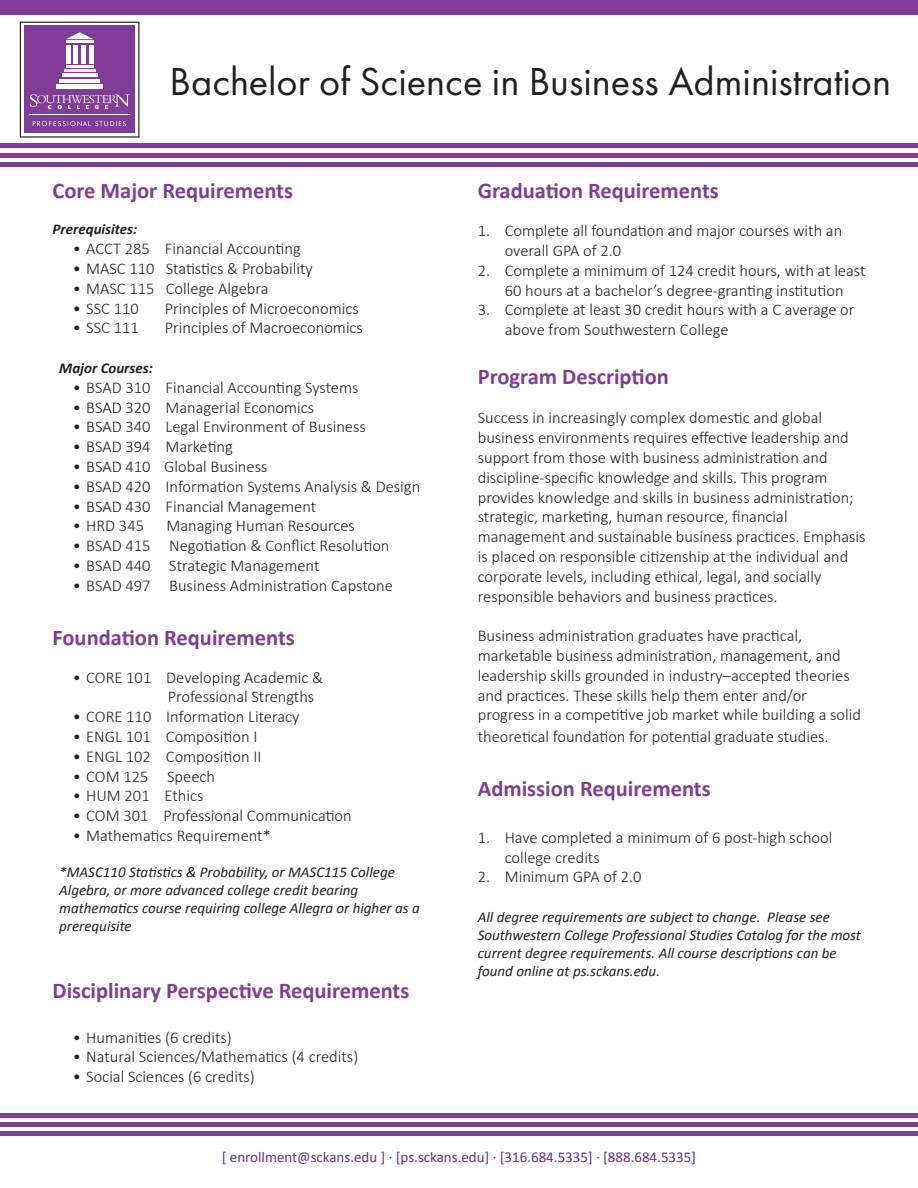
<style>
.page{position:relative;width:918px;height:1188px;background:#fff}
.page>*{position:absolute;margin:0;border:0;box-sizing:border-box;transform-origin:0 0}
.t1{font:40.5px "Futura PT";color:#231f20}
.t2{font:700 22.5px "Calibri";color:#803c97}
.t3{font:300 16.5px/19.8px "Calibri";color:#231f20}
.t4{font:italic 15px/18px "Calibri";color:#231f20}
.t5{font:15px "Calibri";color:#692c91}
.t6{font:italic 700 15px "Calibri";color:#231f20}
</style>
<div class="page">
<div style="left:0;top:0;width:918px;height:14px;background:#803c97"></div>
<div style="left:0;top:162px;width:918px;height:5px;background:#803c97"></div>
<hr style="left:0;top:153px;width:918px;height:4px;background:#803c97">
<hr style="left:0;top:144px;width:918px;height:4px;background:#803c97">
<div style="left:0;top:1131px;width:918px;height:5px;background:#803c97"></div>
<div style="left:0;top:1122px;width:918px;height:5px;background:#803c97"></div>
<hr style="left:0;top:1113px;width:918px;height:4px;background:#803c97">
<svg style="left:20px;top:22px;width:120px;height:116px"></svg>
<p class="t1" style="left:170px;top:58px;width:723px">Bachelor of Science in Business Administration</p>
<p class="t2" style="left:53px;top:176px;width:242px">Core Major Requirements</p>
<p class="t6" style="left:53px;top:220px;width:86px">Prerequisites:</p>
<p class="t3" style="left:73px;top:239px;width:230px">• ACCT 285 Financial Accounting</p>
<p class="t3" style="left:73px;top:258px;width:242px">• MASC 110 Statistics &amp; Probability</p>
<p class="t3" style="left:73px;top:278px;width:197px">• MASC 115 College Algebra</p>
<p class="t3" style="left:73px;top:298px;width:68px">• SSC 110</p>
<p class="t3" style="left:165px;top:298px;width:195px">Principles of Microeconomics</p>
<p class="t3" style="left:73px;top:318px;width:68px">• SSC 111</p>
<p class="t3" style="left:165px;top:318px;width:200px">Principles of Macroeconomics</p>
<p class="t6" style="left:59px;top:358px;width:95px">Major Courses:</p>
<p class="t3" style="left:73px;top:377px;width:287px">• BSAD 310 Financial Accounting Systems</p>
<p class="t3" style="left:73px;top:397px;width:243px">• BSAD 320 Managerial Economics</p>
<p class="t3" style="left:73px;top:417px;width:295px">• BSAD 340 Legal Environment of Business</p>
<p class="t3" style="left:73px;top:437px;width:162px">• BSAD 394 Marketing</p>
<p class="t3" style="left:73px;top:456px;width:196px">• BSAD 410 Global Business</p>
<p class="t3" style="left:73px;top:476px;width:349px">• BSAD 420 Information Systems Analysis &amp; Design</p>
<p class="t3" style="left:73px;top:496px;width:245px">• BSAD 430 Financial Management</p>
<p class="t3" style="left:73px;top:516px;width:73px">• HRD 345</p>
<p class="t3" style="left:166px;top:516px;width:190px">Managing Human Resources</p>
<p class="t3" style="left:73px;top:536px;width:318px">• BSAD 415 Negotiation &amp; Conflict Resolution</p>
<p class="t3" style="left:73px;top:555px;width:248px">• BSAD 440 Strategic Management</p>
<p class="t3" style="left:73px;top:575px;width:322px">• BSAD 497 Business Administration Capstone</p>
<p class="t2" style="left:53px;top:623px;width:244px">Foundation Requirements</p>
<p class="t3" style="left:168px;top:667px;width:157px;text-indent:-95px">• CORE 101 Developing Academic &amp;<br>Professional Strengths</p>
<p class="t3" style="left:73px;top:707px;width:228px">• CORE 110 Information Literacy</p>
<p class="t3" style="left:73px;top:726px;width:186px">• ENGL 101 Composition I</p>
<p class="t3" style="left:73px;top:746px;width:190px">• ENGL 102 Composition II</p>
<p class="t3" style="left:73px;top:766px;width:144px">• COM 125 Speech</p>
<p class="t3" style="left:73px;top:786px;width:132px">• HUM 201 Ethics</p>
<p class="t3" style="left:73px;top:806px;width:281px">• COM 301 Professional Communication</p>
<p class="t3" style="left:73px;top:825px;width:200px">• Mathematics Requirement*</p>
<p class="t4" style="left:59px;top:862px;width:362px">*MASC110 Statistics &amp; Probability, or MASC115 College Algebra, or more advanced college credit bearing mathematics course requiring college Allegra or higher as a prerequisite</p>
<p class="t2" style="left:53px;top:976px;width:358px">Disciplinary Perspective Requirements</p>
<p class="t3" style="left:73px;top:1027px;width:161px">• Humanities (6 credits)</p>
<p class="t3" style="left:73px;top:1047px;width:287px">• Natural Sciences/Mathematics (4 credits)</p>
<p class="t3" style="left:73px;top:1067px;width:184px">• Social Sciences (6 credits)</p>
<p class="t2" style="left:478px;top:176px;width:243px">Graduation Requirements</p>
<p class="t3" style="left:505px;top:221px;width:339px;text-indent:-27px">1. Complete all foundation and major courses with an overall GPA of 2.0</p>
<p class="t3" style="left:478px;top:260px;width:389px;text-align:center">2. Complete a minimum of 124 credit hours, with at least<br>60 hours at a bachelor’s degree-granting institution</p>
<p class="t3" style="left:505px;top:300px;width:351px;text-indent:-27px">3. Complete at least 30 credit hours with a C average or above from Southwestern College</p>
<p class="t2" style="left:478px;top:362px;width:193px">Program Description</p>
<p class="t3" style="left:478px;top:408px;width:389px">Success in increasingly complex domestic and global business environments requires effective leadership and support from those with business administration and discipline-specific knowledge and skills. This program provides knowledge and skills in business administration; strategic, marketing, human resource, financial management and sustainable business practices. Emphasis is placed on responsible citizenship at the individual and corporate levels, including ethical, legal, and socially responsible behaviors and business practices.</p>
<p class="t3" style="left:478px;top:626px;width:385px">Business administration graduates have practical, marketable business administration, management, and leadership skills grounded in industry–accepted theories and practices. These skills help them enter and/or progress in a competitive job market while building a solid</p>
<p class="t3" style="left:478px;top:726px;width:352px">theoretical foundation for potential graduate studies.</p>
<p class="t2" style="left:478px;top:774px;width:234px">Admission Requirements</p>
<p class="t3" style="left:505px;top:827px;width:329px;text-indent:-27px">1. Have completed a minimum of 6 post-high school college credits</p>
<p class="t3" style="left:478px;top:867px;width:165px">2. Minimum GPA of 2.0</p>
<p class="t4" style="left:478px;top:907px;width:385px">All degree requirements are subject to change. Please see Southwestern College Professional Studies Catalog for the most current degree requirements. All course descriptions can be found online at ps.sckans.edu.</p>
<p class="t5" style="left:222px;top:1148px;width:476px">[ enrollment@sckans.edu ] · [ps.sckans.edu] · [316.684.5335] · [888.684.5335]</p>
</div>
